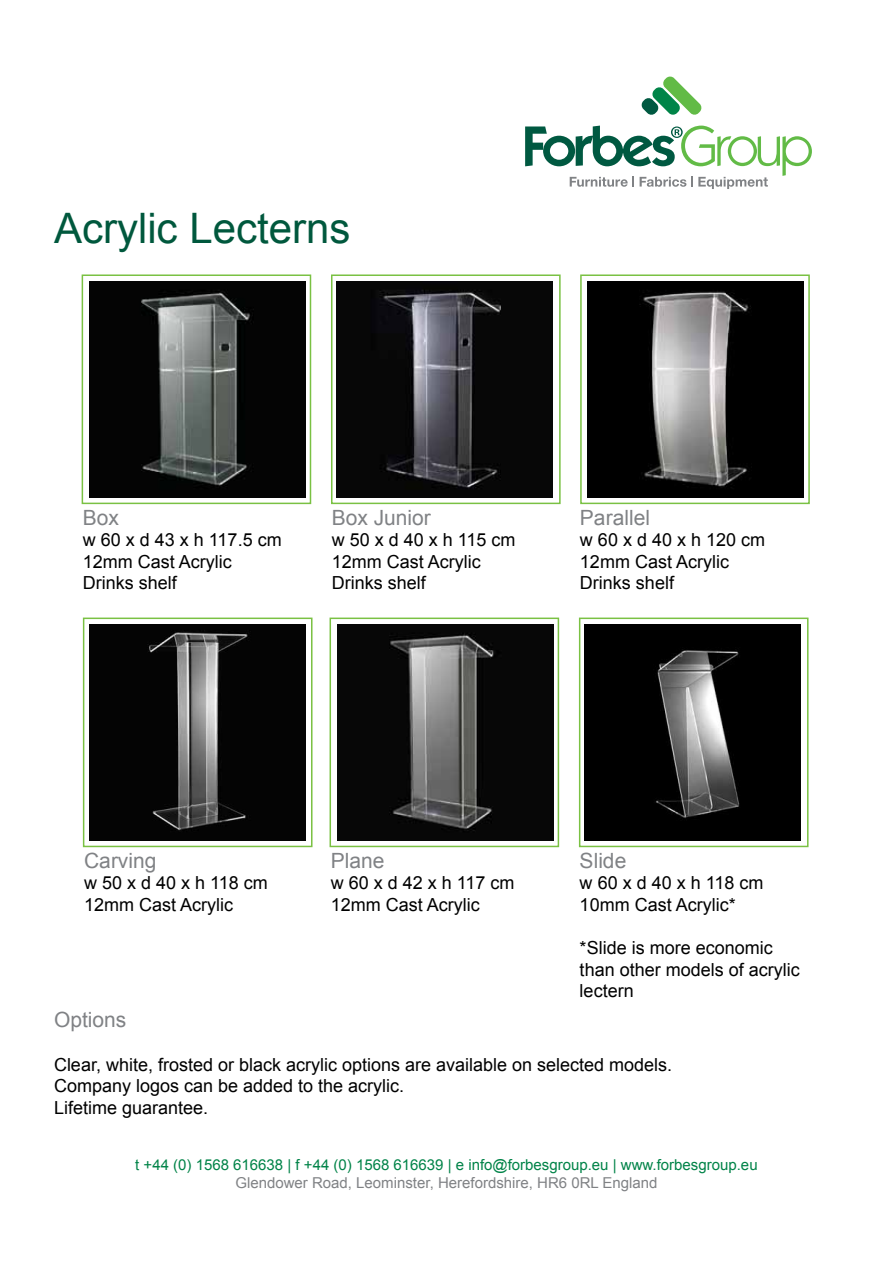
<style>
.page{position:relative;width:893px;height:1263px;background:#fff}
.page>*{position:absolute;margin:0;border:0;box-sizing:border-box;transform-origin:0 0}
.t1{font:42px "Arial";color:#00583d}
.t2{font:21px "Arial";color:#808285}
.t3{font:18px/21.6px "Arial";color:#000}
.t4{font:15px "Arial";color:#008348}
.t5{font:15px "Arial";color:#808285}
</style>
<div class="page">
<svg style="left:641px;top:77px;width:61px;height:38px"></svg>
<svg style="left:525px;top:126px;width:287px;height:63px"></svg>
<img style="left:587px;top:281px;width:216px;height:216px">
<div style="left:580px;top:274px;width:230px;height:230px;border:2px solid #7ac143"></div>
<img style="left:89px;top:281px;width:216px;height:216px">
<div style="left:82px;top:274px;width:229px;height:230px;border:2px solid #7ac143"></div>
<div style="left:331px;top:274px;width:230px;height:230px;background:#fff;border:2px solid #7ac143"></div>
<img style="left:337px;top:281px;width:216px;height:216px">
<img style="left:90px;top:624px;width:216px;height:216px">
<div style="left:83px;top:617px;width:229px;height:230px;border:2px solid #7ac143"></div>
<img style="left:337px;top:624px;width:216px;height:216px">
<div style="left:330px;top:617px;width:229px;height:230px;border:2px solid #7ac143"></div>
<div style="left:579px;top:617px;width:229px;height:230px;background:#fff;border:2px solid #7ac143"></div>
<img style="left:585px;top:624px;width:216px;height:216px">
<h1 class="t1" style="left:54px;top:201px;width:298px">Acrylic Lecterns</h1>
<p class="t2" style="left:83px;top:503px;width:38px">Box</p>
<p class="t3" style="left:83px;top:529px;width:200px">w 60 x d 43 x h 117.5 cm<br>12mm Cast Acrylic<br>Drinks shelf</p>
<p class="t2" style="left:332px;top:503px;width:101px">Box Junior</p>
<p class="t3" style="left:332px;top:529px;width:185px">w 50 x d 40 x h 115 cm<br>12mm Cast Acrylic<br>Drinks shelf</p>
<p class="t2" style="left:580px;top:503px;width:72px">Parallel</p>
<p class="t3" style="left:580px;top:529px;width:187px">w 60 x d 40 x h 120 cm<br>12mm Cast Acrylic<br>Drinks shelf</p>
<p class="t2" style="left:84px;top:846px;width:74px">Carving</p>
<p class="t3" style="left:84px;top:872px;width:185px">w 50 x d 40 x h 118 cm<br>12mm Cast Acrylic</p>
<p class="t2" style="left:331px;top:846px;width:55px">Plane</p>
<p class="t3" style="left:331px;top:872px;width:185px">w 60 x d 42 x h 117 cm<br>12mm Cast Acrylic</p>
<p class="t2" style="left:580px;top:846px;width:48px">Slide</p>
<p class="t3" style="left:580px;top:872px;width:185px">w 60 x d 40 x h 118 cm<br>10mm Cast Acrylic*</p>
<p class="t3" style="left:580px;top:937px;width:222px">*Slide is more economic than other models of acrylic lectern</p>
<p class="t2" style="left:54px;top:1006px;width:74px">Options</p>
<p class="t3" style="left:54px;top:1054px;width:620px">Clear, white, frosted or black acrylic options are available on selected models.<br>Company logos can be added to the acrylic.<br>Lifetime guarantee.</p>
<p class="t4" style="left:135px;top:1155px;width:624px">t +44 (0) 1568 616638 | f +44 (0) 1568 616639 | e info@forbesgroup.eu | www.forbesgroup.eu</p>
<p class="t5" style="left:235px;top:1173px;width:424px">Glendower Road, Leominster, Herefordshire, HR6 0RL England</p>
</div>
